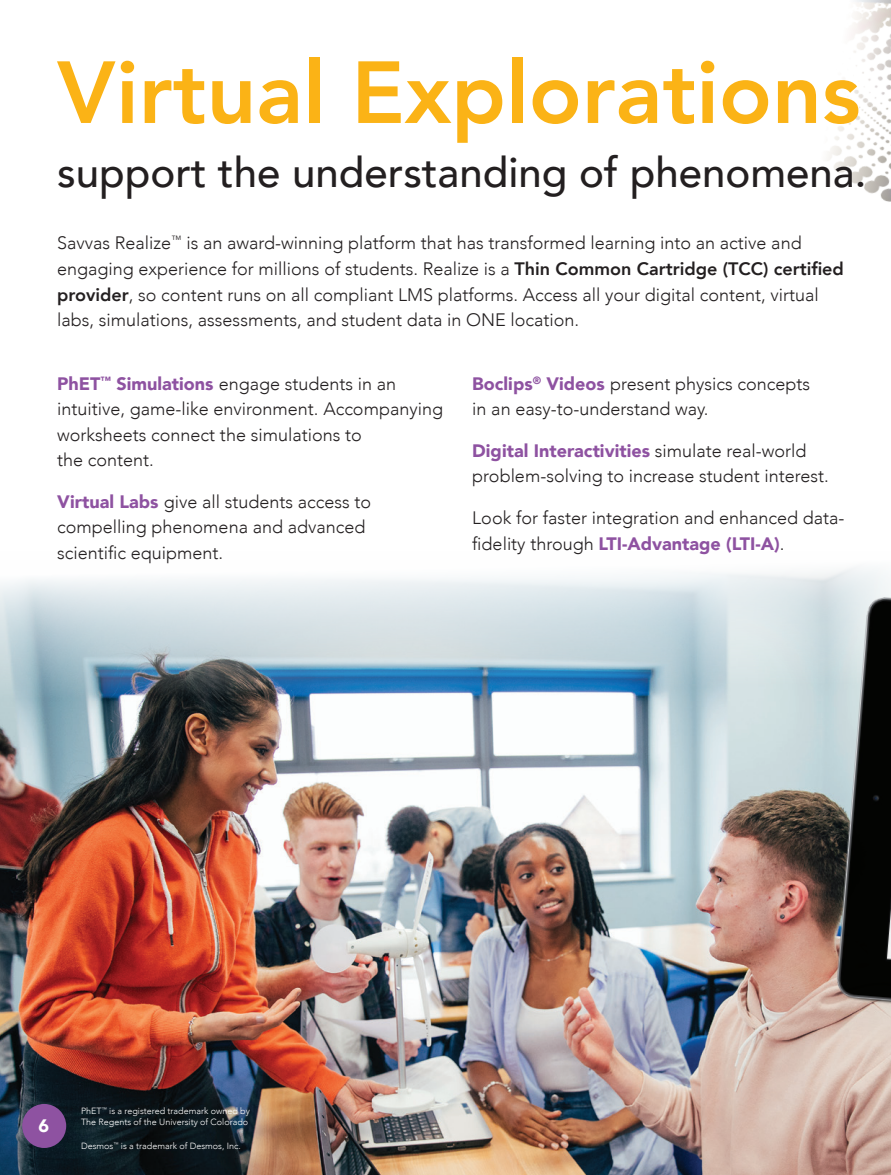
<style>
.page{position:relative;width:891px;height:1175px;background:#fff}
.page>*{position:absolute;margin:0;border:0;box-sizing:border-box;transform-origin:0 0}
.t1{font:800 87px "Avenir";color:#fbb316}
.t2{font:500 42px "Avenir";color:#231f20}
.t3{font:300 18px/25.5px "Avenir";color:#231f20}
.t4{font:900 18px "Avenir";color:#fff}
.t5{font:300 9px/10.5px "Avenir";color:#fff}
.s1{font-weight:800}
.s2{font-weight:900;color:#8e52a1}
</style>
<div class="page">
<img style="left:0;top:573px;width:891px;height:601px">
<img style="left:827px;top:0;width:64px;height:202px">
<div style="left:22px;top:1103px;width:44px;height:45px;background:#8e52a1;border-radius:50%"></div>
<img style="left:753px;top:567px;width:138px;height:497px">
<p class="t1" style="left:57px;top:25px;width:805px">Virtual Explorations</p>
<p class="t2" style="left:57px;top:136px;width:811px">support the understanding of phenomena.</p>
<p class="t3" style="left:57px;top:230px;width:788px">Savvas Realize<sup>™</sup> is an award-winning platform that has transformed learning into an active and engaging experience for millions of students. Realize is a <span class="s1">Thin Common Cartridge (TCC) certified provider</span>, so content runs on all compliant LMS platforms. Access all your digital content, virtual labs, simulations, assessments, and student data in ONE location.</p>
<p class="t3" style="left:57px;top:370px;width:387px"><span class="s2">PhET</span><sup>™</sup> <span class="s2">Simulations</span> engage students in an intuitive, game-like environment. Accompanying worksheets connect the simulations to<br>the content.</p>
<p class="t3" style="left:57px;top:489px;width:315px"><span class="s2">Virtual Labs</span> give all students access to compelling phenomena and advanced scientific equipment.</p>
<p class="t3" style="left:472px;top:370px;width:339px"><span class="s2">Boclips</span><sup>®</sup> <span class="s2">Videos</span> present physics concepts in an easy-to-understand way.</p>
<p class="t3" style="left:472px;top:438px;width:358px"><span class="s2">Digital Interactivities</span> simulate real-world problem-solving to increase student interest.</p>
<p class="t3" style="left:472px;top:505px;width:374px">Look for faster integration and enhanced data&shy;fidelity through <span class="s2">LTI-Advantage (LTI-A)</span>.</p>
<p class="t4" style="left:39px;top:1110px;width:12px">6</p>
<p class="t5" style="left:81px;top:1106px;width:170px">PhET<sup>™</sup> is a registered trademark owned by<br>The Regents of the University of Colorado</p>
<p class="t5" style="left:81px;top:1140px;width:161px">Desmos<sup>™</sup> is a trademark of Desmos, Inc.</p>
</div>
